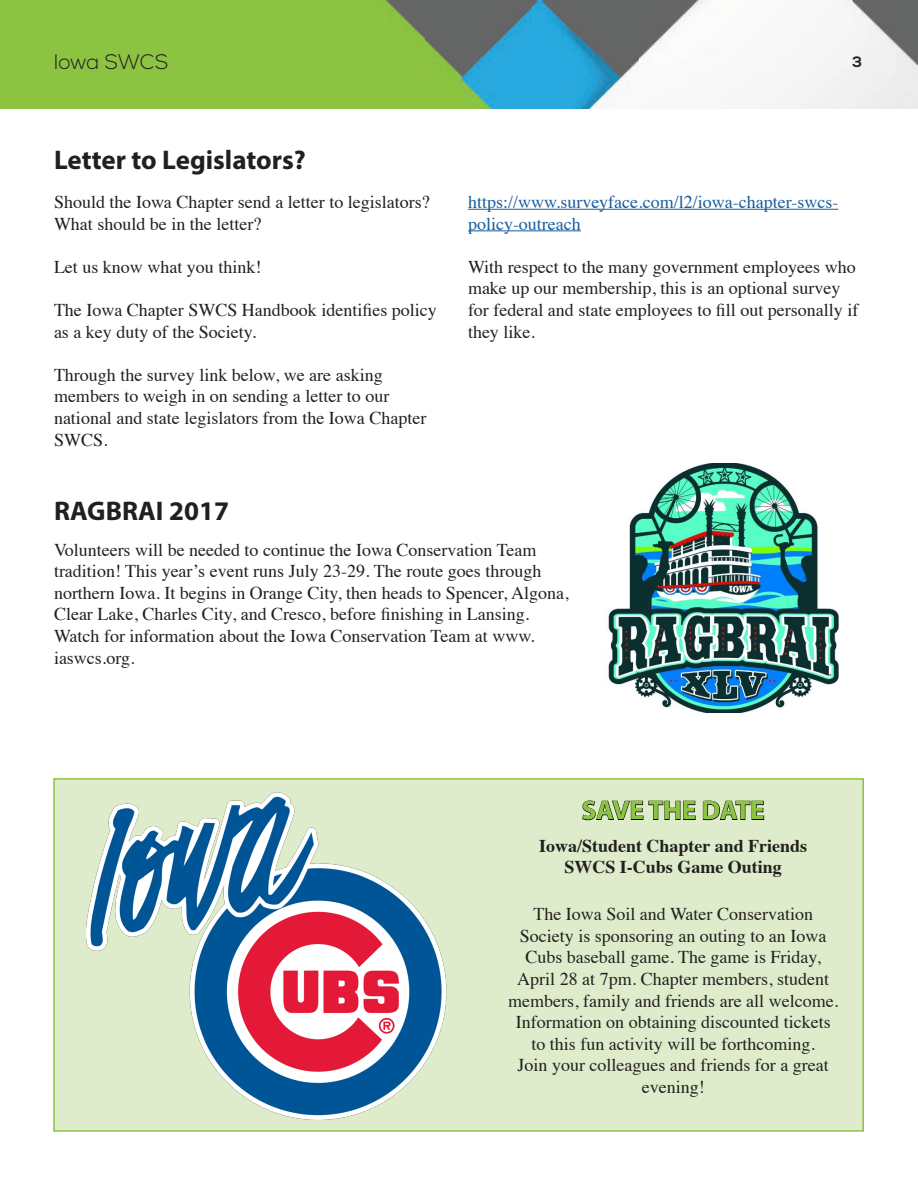
<style>
.page{position:relative;width:918px;height:1188px;background:#fff}
.page>*{position:absolute;margin:0;border:0;box-sizing:border-box;transform-origin:0 0}
.t1{font:700 27px "Myriad Pro";color:#231f20}
.t2{font:700 27px "Myriad Pro";color:#8cc340}
.t3{font:300 21px "Nexa";color:#231f20}
.t4{font:18px/21.6px "Times";color:#231f20}
.t5{font:18px/21.6px "Times";color:#175d9e}
.t6{font:700 18px "Times";color:#231f20}
.t7{font:700 15px "Nexa";color:#231f20}
</style>
<div class="page">
<img style="left:0;top:0;width:918px;height:108px">
<hr style="left:468px;top:209px;width:370px;height:1px;background:#175d9e">
<hr style="left:468px;top:230px;width:113px;height:1px;background:#175d9e">
<img style="left:608px;top:463px;width:231px;height:250px">
<div style="left:53px;top:778px;width:811px;height:354px;background:#deeccb;border:2px solid #8cc340"></div>
<img style="left:87px;top:793px;width:360px;height:327px">
<svg style="left:582px;top:800px;width:114px;height:20px"></svg>
<svg style="left:703px;top:800px;width:61px;height:20px"></svg>
<p class="t3" style="left:54px;top:49px;width:116px">Iowa SWCS</p>
<p class="t7" style="left:853px;top:53px;width:11px">3</p>
<p class="t1" style="left:54px;top:142px;width:253px">Letter to Legislators?</p>
<p class="t4" style="left:54px;top:190px;width:377px">Should the Iowa Chapter send a letter to legislators?<br>What should be in the letter?</p>
<p class="t4" style="left:54px;top:254px;width:209px">Let us know what you think!</p>
<p class="t4" style="left:54px;top:298px;width:384px">The Iowa Chapter SWCS Handbook identifies policy as a key duty of the Society.</p>
<p class="t4" style="left:54px;top:362px;width:374px">Through the survey link below, we are asking members to weigh in on sending a letter to our national and state legislators from the Iowa Chapter SWCS.</p>
<p class="t5" style="left:468px;top:190px;width:372px">https://www.surveyface.com/l2/iowa-chapter-swcs&shy;policy-outreach</p>
<p class="t4" style="left:468px;top:254px;width:392px">With respect to the many government employees who make up our membership, this is an optional survey for federal and state employees to fill out personally if they like.</p>
<p class="t1" style="left:54px;top:493px;width:177px">RAGBRAI 2017</p>
<p class="t4" style="left:54px;top:537px;width:516px">Volunteers will be needed to continue the Iowa Conservation Team tradition! This year’s event runs July 23-29. The route goes through northern Iowa. It begins in Orange City, then heads to Spencer, Algona, Clear Lake, Charles City, and Cresco, before finishing in Lansing.</p>
<p class="t4" style="left:54px;top:624px;width:482px">Watch for information about the Iowa Conservation Team at www. iaswcs.org.</p>
<p class="t2" style="left:582px;top:793px;width:185px">SAVE THE DATE</p>
<p class="t6" style="left:539px;top:828px;width:270px">Iowa/Student Chapter and Friends</p>
<p class="t6" style="left:564px;top:850px;width:219px">SWCS I-Cubs Game Outing</p>
<p class="t4" style="left:508px;top:902px;width:331px;text-align:center">The Iowa Soil and Water Conservation Society is sponsoring an outing to an Iowa Cubs baseball game. The game is Friday, April 28 at 7pm. Chapter members, student members, family and friends are all welcome.<br>Information on obtaining discounted tickets to this fun activity will be forthcoming.<br>Join your colleagues and friends for a great evening!</p>
</div>
